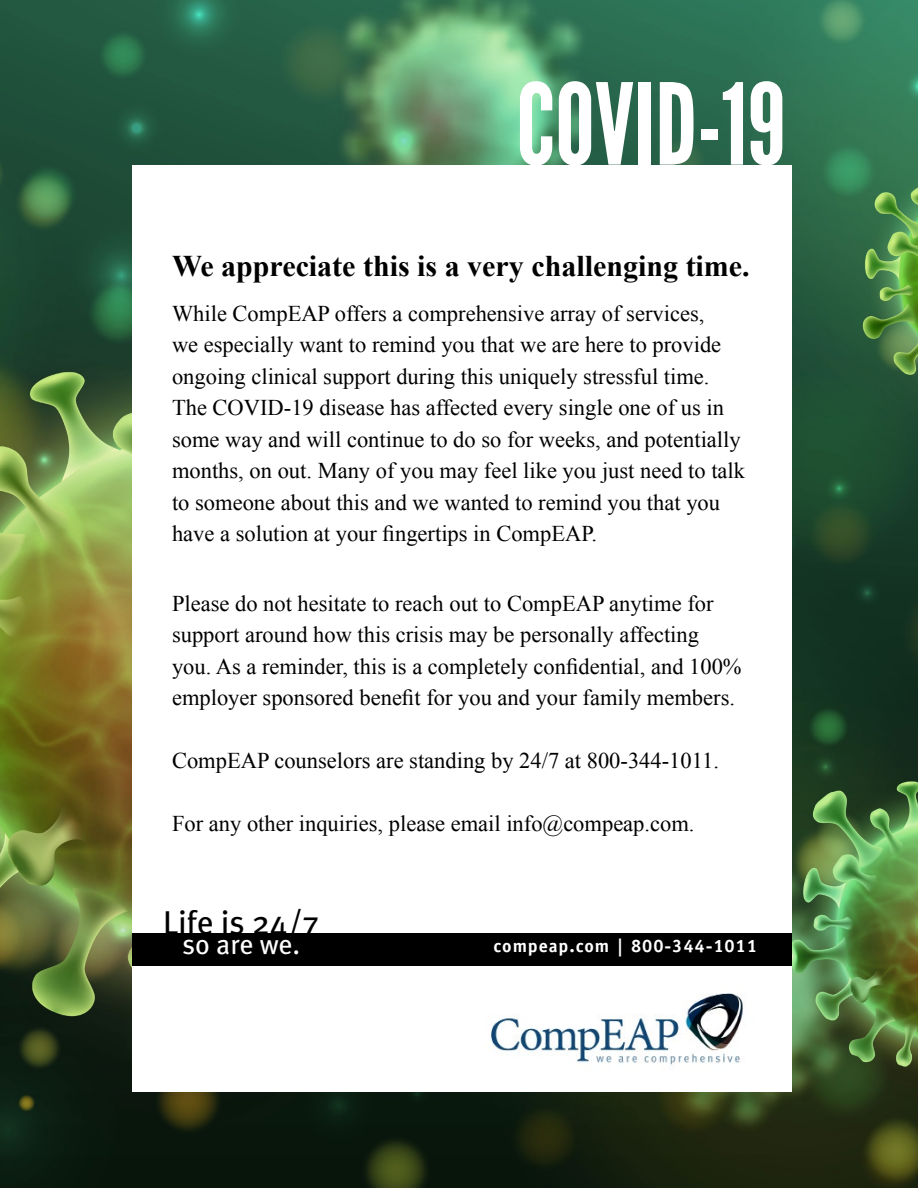
<style>
.page{position:relative;width:918px;height:1188px;background:#fff}
.page>*{position:absolute;margin:0;border:0;box-sizing:border-box;transform-origin:0 0}
.t1{font:112.35px "League Gothic";color:#fff}
.t2{font:33px "Meta";letter-spacing:-.005em;color:#000}
.t3{font:700 30px "Times New Roman";color:#000}
.t4{font:27.45px "Meta";color:#fff}
.t5{font:22.5px/31.5px "Times New Roman";color:#000}
.t6{font:700 18px "Officina Sans";letter-spacing:.05em;color:#fff}
</style>
<div class="page">
<img style="left:0;top:0;width:918px;height:1188px">
<div style="left:132px;top:165px;width:660px;height:926px;background:#fff"></div>
<div style="left:132px;top:933px;width:660px;height:32px;background:#000"></div>
<img style="left:491px;top:993px;width:252px;height:73px">
<h1 class="t1" style="left:516px;top:58px;width:271px">COVID-19</h1>
<h3 class="t3" style="left:172px;top:245px;width:579px">We appreciate this is a very challenging time.</h3>
<p class="t5" style="left:172px;top:297px;width:575px">While CompEAP offers a comprehensive array of services,<br>we especially want to remind you that we are here to provide ongoing clinical support during this uniquely stressful time.<br>The COVID-19 disease has affected every single one of us in some way and will continue to do so for weeks, and potentially months, on out. Many of you may feel like you just need to talk to someone about this and we wanted to remind you that you have a solution at your fingertips in CompEAP.</p>
<p class="t5" style="left:172px;top:587px;width:571px">Please do not hesitate to reach out to CompEAP anytime for support around how this crisis may be personally affecting you. As a reminder, this is a completely confidential, and 100% employer sponsored benefit for you and your family members.</p>
<p class="t5" style="left:172px;top:745px;width:549px">CompEAP counselors are standing by 24/7 at 800-344-1011.</p>
<p class="t5" style="left:172px;top:808px;width:524px">For any other inquiries, please email info@compeap.com.</p>
<h2 class="t2" style="left:163px;top:903px;width:157px">Life is 24/7</h2>
<p class="t4" style="left:182px;top:928px;width:120px">so are we.</p>
<p class="t6" style="left:493px;top:935px;width:265px">compeap.com | 800-344-1011</p>
</div>
